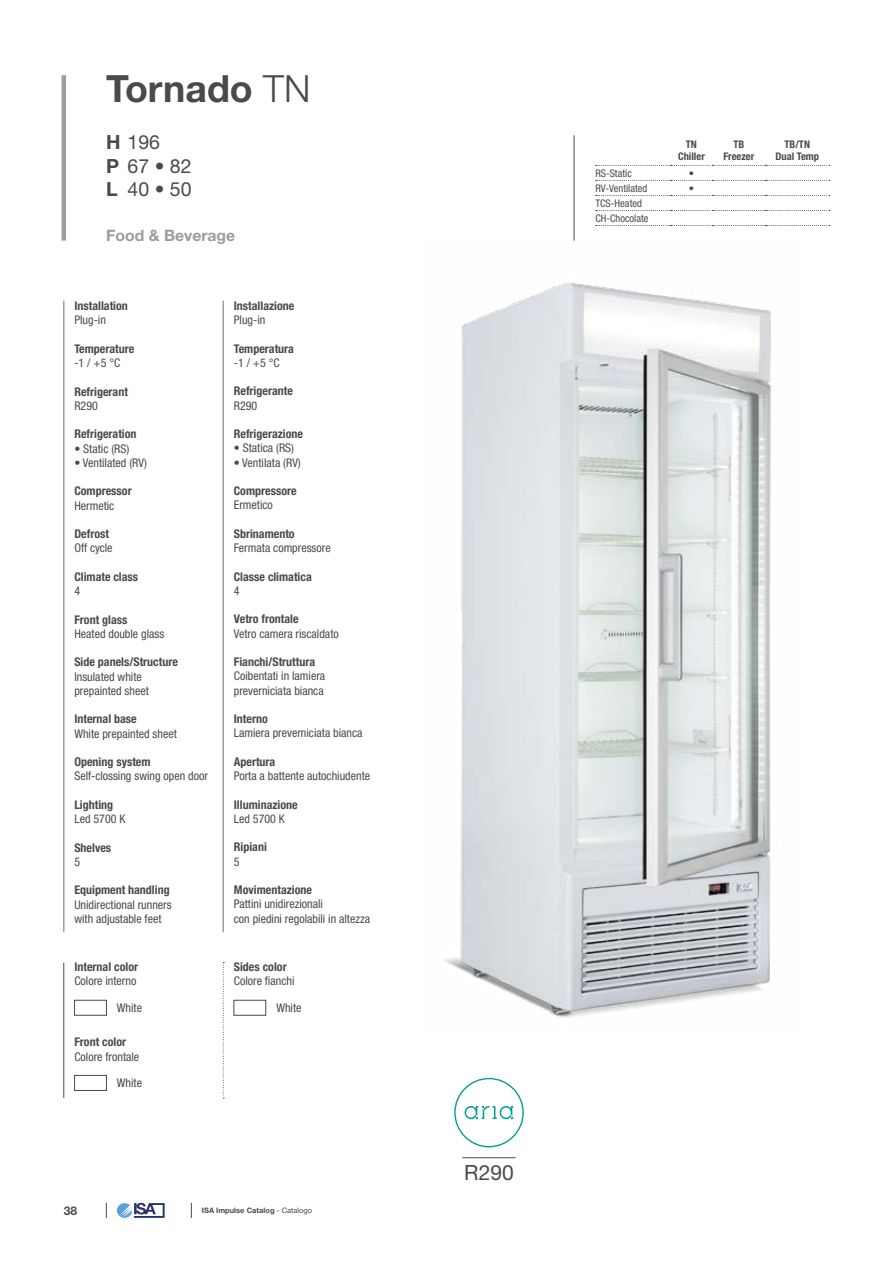
<style>
.page{position:relative;width:893px;height:1263px;background:#fff}
.page>*{position:absolute;margin:0;border:0;box-sizing:border-box;transform-origin:0 0}
.t1{font:700 37.5px "Helvetica Neue LT Std";color:#4a4a49}
.t2{font:21px "Helvetica Neue LT Std";color:#4a4a49}
.t3{font:19.5px/23.4px "Helvetica Neue LT Std";color:#4a4a49}
.t4{font:700 15.75px "Helvetica Neue LT Std";color:#9d9d9c}
.t5{font:condensed 12px/14.2px "Helvetica Neue LT Std";color:#4a4a49}
.t6{font:700 condensed 12px "Helvetica Neue LT Std";color:#4a4a49}
.t7{font:700 12px "Helvetica Neue LT Std";color:#4a4a49}
.t8{font:condensed 10.5px/15px "Helvetica Neue LT Std";color:#4a4a49}
.t9{font:700 condensed 10.5px/11.2px "Helvetica Neue LT Std";color:#4a4a49;text-align:center}
.t10{font:700 7.5px "Helvetica Neue LT Std";color:#4a4a49}
.s1{font-weight:300}
.s2{font-weight:700}
.s3{font-weight:400}
</style>
<div class="page">
<svg style="left:117px;top:1203px;width:48px;height:15px"></svg>
<svg style="left:106px;top:1203px;width:1px;height:15px"></svg>
<svg style="left:191px;top:1203px;width:1px;height:15px"></svg>
<hr style="left:63px;top:301px;width:2px;height:631px;background:#9d9d9c">
<hr style="left:222px;top:301px;width:2px;height:631px;background:#9d9d9c">
<hr style="left:62px;top:75px;width:4px;height:166px;background:#9d9d9c">
<img style="left:444px;top:282px;width:329px;height:736px">
<hr style="left:63px;top:963px;width:1px;height:135px;background:#4a4a49">
<svg style="left:223px;top:962px;width:1px;height:136px"></svg>
<div style="left:74px;top:1000px;width:33px;height:15px;background:#fff;border:1px solid #4a4a49"></div>
<div style="left:74px;top:1075px;width:33px;height:15px;background:#fff;border:1px solid #4a4a49"></div>
<div style="left:234px;top:1000px;width:32px;height:15px;background:#fff;border:1px solid #4a4a49"></div>
<hr style="left:574px;top:135px;width:1px;height:106px;background:#4a4a49">
<svg style="left:596px;top:165px;width:234px;height:1px"></svg>
<svg style="left:596px;top:180px;width:234px;height:1px"></svg>
<svg style="left:596px;top:195px;width:234px;height:1px"></svg>
<svg style="left:596px;top:210px;width:234px;height:1px"></svg>
<svg style="left:596px;top:225px;width:234px;height:1px"></svg>
<svg style="left:454px;top:1078px;width:70px;height:69px"></svg>
<hr style="left:462px;top:1157px;width:54px;height:1px;background:#4a4a49">
<h1 class="t1" style="left:106px;top:65px;width:206px">Tornado <span class="s1">TN</span></h1>
<h3 class="t3" style="left:106px;top:130px;width:87px"><span class="s2">H</span> 196<br><span class="s2">P</span> 67 • 82<br><span class="s2">L</span> 40 • 50</h3>
<h3 class="t4" style="left:106px;top:225px;width:130px">Food &amp; Beverage</h3>
<p class="t6" style="left:74px;top:298px;width:55px">Installation</p>
<p class="t5" style="left:74px;top:313px;width:33px">Plug-in</p>
<p class="t6" style="left:74px;top:341px;width:61px">Temperature</p>
<p class="t5" style="left:74px;top:356px;width:47px">-1 / +5 °C</p>
<p class="t6" style="left:74px;top:384px;width:55px">Refrigerant</p>
<p class="t5" style="left:74px;top:398px;width:25px">R290</p>
<p class="t6" style="left:74px;top:427px;width:64px">Refrigeration</p>
<p class="t5" style="left:74px;top:441px;width:56px">• Static (RS)</p>
<p class="t5" style="left:74px;top:455px;width:74px">• Ventilated (RV)</p>
<p class="t6" style="left:74px;top:484px;width:59px">Compressor</p>
<p class="t5" style="left:74px;top:498px;width:41px">Hermetic</p>
<p class="t6" style="left:74px;top:526px;width:36px">Defrost</p>
<p class="t5" style="left:74px;top:541px;width:40px">Off cycle</p>
<p class="t6" style="left:74px;top:569px;width:65px">Climate class</p>
<p class="t5" style="left:74px;top:584px;width:7px">4</p>
<p class="t6" style="left:74px;top:612px;width:55px">Front glass</p>
<p class="t5" style="left:74px;top:626px;width:91px">Heated double glass</p>
<p class="t6" style="left:74px;top:655px;width:105px">Side panels/Structure</p>
<p class="t5" style="left:74px;top:669px;width:76px">Insulated white prepainted sheet</p>
<p class="t6" style="left:74px;top:712px;width:64px">Internal base</p>
<p class="t5" style="left:74px;top:726px;width:104px">White prepainted sheet</p>
<p class="t6" style="left:74px;top:754px;width:78px">Opening system</p>
<p class="t5" style="left:74px;top:769px;width:135px">Self-clossing swing open door</p>
<p class="t6" style="left:74px;top:797px;width:40px">Lighting</p>
<p class="t5" style="left:74px;top:811px;width:53px">Led 5700 K</p>
<p class="t6" style="left:74px;top:840px;width:38px">Shelves</p>
<p class="t5" style="left:74px;top:854px;width:7px">5</p>
<p class="t6" style="left:74px;top:883px;width:97px">Equipment handling</p>
<p class="t5" style="left:74px;top:897px;width:99px">Unidirectional runners with adjustable feet</p>
<p class="t6" style="left:74px;top:960px;width:65px">Internal color</p>
<p class="t5" style="left:74px;top:974px;width:63px">Colore interno</p>
<p class="t5" style="left:117px;top:1000px;width:27px">White</p>
<p class="t6" style="left:74px;top:1035px;width:53px">Front color</p>
<p class="t5" style="left:74px;top:1049px;width:66px">Colore frontale</p>
<p class="t5" style="left:117px;top:1076px;width:27px">White</p>
<p class="t6" style="left:234px;top:298px;width:62px">Installazione</p>
<p class="t5" style="left:234px;top:313px;width:33px">Plug-in</p>
<p class="t6" style="left:234px;top:341px;width:62px">Temperatura</p>
<p class="t5" style="left:234px;top:355px;width:47px">-1 / +5 °C</p>
<p class="t6" style="left:234px;top:384px;width:61px">Refrigerante</p>
<p class="t5" style="left:234px;top:398px;width:25px">R290</p>
<p class="t6" style="left:234px;top:427px;width:71px">Refrigerazione</p>
<p class="t5" style="left:234px;top:441px;width:62px">• Statica (RS)</p>
<p class="t5" style="left:234px;top:455px;width:68px">• Ventilata (RV)</p>
<p class="t6" style="left:234px;top:484px;width:64px">Compressore</p>
<p class="t5" style="left:234px;top:498px;width:41px">Ermetico</p>
<p class="t6" style="left:234px;top:526px;width:62px">Sbrinamento</p>
<p class="t5" style="left:234px;top:541px;width:98px">Fermata compressore</p>
<p class="t6" style="left:234px;top:569px;width:79px">Classe climatica</p>
<p class="t5" style="left:234px;top:583px;width:7px">4</p>
<p class="t6" style="left:234px;top:612px;width:66px">Vetro frontale</p>
<p class="t5" style="left:234px;top:626px;width:106px">Vetro camera riscaldato</p>
<p class="t6" style="left:234px;top:655px;width:83px">Fianchi/Struttura</p>
<p class="t5" style="left:234px;top:669px;width:93px">Coibentati in lamiera preverniciata bianca</p>
<p class="t6" style="left:234px;top:712px;width:35px">Interno</p>
<p class="t5" style="left:234px;top:726px;width:130px">Lamiera preverniciata bianca</p>
<p class="t6" style="left:234px;top:754px;width:43px">Apertura</p>
<p class="t5" style="left:234px;top:769px;width:138px">Porta a battente autochiudente</p>
<p class="t6" style="left:234px;top:797px;width:65px">Illuminazione</p>
<p class="t5" style="left:234px;top:811px;width:53px">Led 5700 K</p>
<p class="t6" style="left:234px;top:840px;width:35px">Ripiani</p>
<p class="t5" style="left:234px;top:854px;width:7px">5</p>
<p class="t6" style="left:234px;top:883px;width:80px">Movimentazione</p>
<p class="t5" style="left:234px;top:897px;width:138px">Pattini unidirezionali<br>con piedini regolabili in altezza</p>
<p class="t6" style="left:234px;top:960px;width:54px">Sides color</p>
<p class="t5" style="left:234px;top:974px;width:62px">Colore fianchi</p>
<p class="t5" style="left:276px;top:1000px;width:27px">White</p>
<p class="t7" style="left:64px;top:1203px;width:15px">38</p>
<p class="t10" style="left:202px;top:1206px;width:112px">ISA Impulse Catalog <span class="s3">- Catalogo</span></p>
<p class="t9" style="left:678px;top:139px;width:28px">TN<br>Chiller</p>
<p class="t9" style="left:723px;top:139px;width:32px">TB<br>Freezer</p>
<p class="t9" style="left:775px;top:139px;width:45px">TB/TN<br>Dual Temp</p>
<p class="t8" style="left:595px;top:165px;width:38px">RS-Static</p>
<p class="t9" style="left:689px;top:167px;width:7px">•</p>
<p class="t8" style="left:595px;top:180px;width:54px">RV-Ventilated</p>
<p class="t9" style="left:689px;top:182px;width:7px">•</p>
<p class="t8" style="left:595px;top:195px;width:55px">TCS-Heated<br>CH-Chocolate</p>
<h2 class="t2" style="left:464px;top:1160px;width:51px">R290</h2>
</div>
